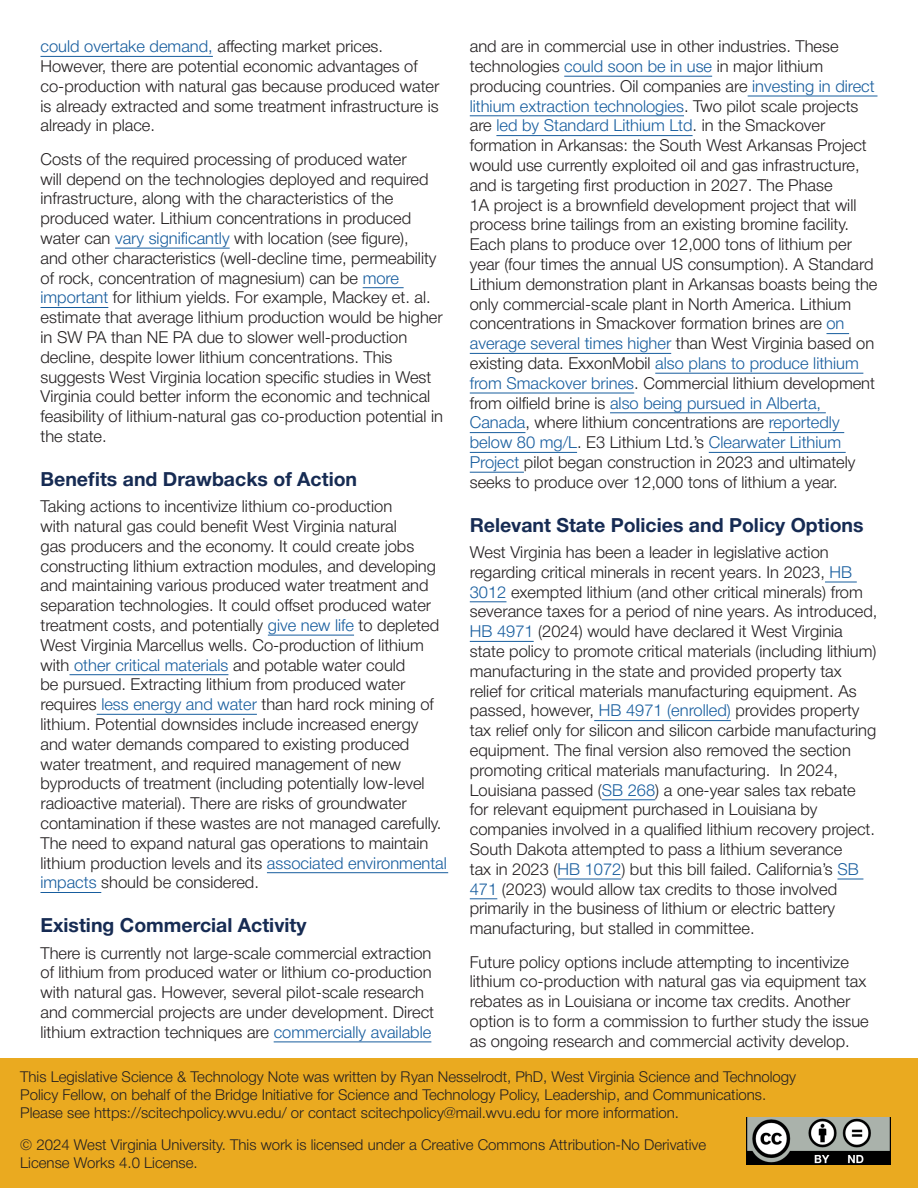
<style>
.page{position:relative;width:918px;height:1188px;background:#fff}
.page>*{position:absolute;margin:0;border:0;box-sizing:border-box;transform-origin:0 0}
.Heading{font:700 19.5px "Helvetica Neue";color:#162b53}
.t1{font:300 16.5px/19.8px "Helvetica Neue";color:#231f20}
.t2{font:300 15px/18px "Helvetica Neue";color:#231f20}
.s1{color:#175d9e}
</style>
<div class="page">
<div style="left:0;top:1058px;width:918px;height:130px;background:#eaaa20"></div>
<hr style="left:40px;top:56px;width:173px;height:1px;background:#175d9e">
<hr style="left:115px;top:248px;width:115px;height:1px;background:#175d9e">
<hr style="left:363px;top:287px;width:41px;height:1px;background:#175d9e">
<hr style="left:40px;top:307px;width:68px;height:1px;background:#175d9e">
<hr style="left:268px;top:635px;width:86px;height:1px;background:#175d9e">
<hr style="left:70px;top:674px;width:158px;height:1px;background:#175d9e">
<hr style="left:97px;top:714px;width:160px;height:1px;background:#175d9e">
<hr style="left:267px;top:872px;width:181px;height:1px;background:#175d9e">
<hr style="left:40px;top:892px;width:61px;height:1px;background:#175d9e">
<hr style="left:274px;top:1041px;width:157px;height:1px;background:#175d9e">
<img style="left:746px;top:1118px;width:145px;height:46px">
<hr style="left:564px;top:76px;width:148px;height:1px;background:#175d9e">
<hr style="left:748px;top:96px;width:129px;height:1px;background:#175d9e">
<hr style="left:470px;top:115px;width:214px;height:1px;background:#175d9e">
<hr style="left:496px;top:135px;width:197px;height:1px;background:#175d9e">
<svg style="left:826px;top:333px;width:23px;height:1px"></svg>
<hr style="left:470px;top:353px;width:201px;height:1px;background:#175d9e">
<hr style="left:655px;top:373px;width:208px;height:1px;background:#175d9e">
<hr style="left:470px;top:393px;width:164px;height:1px;background:#175d9e">
<hr style="left:610px;top:412px;width:216px;height:1px;background:#175d9e">
<hr style="left:470px;top:432px;width:55px;height:1px;background:#175d9e">
<hr style="left:769px;top:432px;width:75px;height:1px;background:#175d9e">
<hr style="left:470px;top:452px;width:107px;height:1px;background:#175d9e">
<hr style="left:709px;top:452px;width:137px;height:1px;background:#175d9e">
<hr style="left:470px;top:472px;width:54px;height:1px;background:#175d9e">
<hr style="left:825px;top:582px;width:32px;height:1px;background:#175d9e">
<hr style="left:470px;top:601px;width:36px;height:1px;background:#175d9e">
<hr style="left:470px;top:641px;width:64px;height:1px;background:#175d9e">
<hr style="left:594px;top:720px;width:137px;height:1px;background:#175d9e">
<hr style="left:602px;top:799px;width:53px;height:1px;background:#175d9e">
<hr style="left:558px;top:879px;width:63px;height:1px;background:#175d9e">
<svg style="left:837px;top:879px;width:26px;height:1px"></svg>
<svg style="left:470px;top:898px;width:27px;height:1px"></svg>
<p class="t1" style="left:40px;top:35px;width:400px"><span class="s1">could overtake demand,</span> affecting market prices.<br>However, there are potential economic advantages of co-production with natural gas because produced water is already extracted and some treatment infrastructure is already in place.</p>
<p class="t1" style="left:40px;top:148px;width:404px">Costs of the required processing of produced water<br>will depend on the technologies deployed and required infrastructure, along with the characteristics of the produced water. Lithium concentrations in produced water can <span class="s1">vary significantly</span> with location (see figure),<br>and other characteristics (well-decline time, permeability of rock, concentration of magnesium) can be <span class="s1">more important</span> for lithium yields. For example, Mackey et. al. estimate that average lithium production would be higher in SW PA than NE PA due to slower well-production decline, despite lower lithium concentrations. This suggests West Virginia location specific studies in West Virginia could better inform the economic and technical feasibility of lithium-natural gas co-production potential in the state.</p>
<p class="Heading" style="left:40px;top:463px;width:318px">Benefits and Drawbacks of Action</p>
<p class="t1" style="left:40px;top:495px;width:408px">Taking actions to incentivize lithium co-production<br>with natural gas could benefit West Virginia natural<br>gas producers and the economy. It could create jobs constructing lithium extraction modules, and developing and maintaining various produced water treatment and separation technologies. It could offset produced water treatment costs, and potentially <span class="s1">give new life</span> to depleted West Virginia Marcellus wells. Co-production of lithium with <span class="s1">other critical materials</span> and potable water could<br>be pursued. Extracting lithium from produced water requires <span class="s1">less energy and water</span> than hard rock mining of lithium. Potential downsides include increased energy and water demands compared to existing produced water treatment, and required management of new byproducts of treatment (including potentially low-level radioactive material). There are risks of groundwater contamination if these wastes are not managed carefully.<br>The need to expand natural gas operations to maintain lithium production levels and its <span class="s1">associated environmental impacts</span> should be considered.</p>
<p class="Heading" style="left:40px;top:910px;width:267px">Existing Commercial Activity</p>
<p class="t1" style="left:40px;top:942px;width:395px">There is currently not large-scale commercial extraction of lithium from produced water or lithium co-production with natural gas. However, several pilot-scale research and commercial projects are under development. Direct lithium extraction techniques are <span class="s1">commercially available</span></p>
<p class="t1" style="left:470px;top:35px;width:409px">and are in commercial use in other industries. These technologies <span class="s1">could soon be in use</span> in major lithium producing countries. Oil companies are <span class="s1">investing in direct lithium extraction technologies</span>. Two pilot scale projects are <span class="s1">led by Standard Lithium Ltd</span>. in the Smackover formation in Arkansas: the South West Arkansas Project would use currently exploited oil and gas infrastructure, and is targeting first production in 2027. The Phase<br>1A project is a brownfield development project that will process brine tailings from an existing bromine facility.<br>Each plans to produce over 12,000 tons of lithium per year (four times the annual US consumption). A Standard Lithium demonstration plant in Arkansas boasts being the only commercial-scale plant in North America. Lithium concentrations in Smackover formation brines are <span class="s1">on average several times higher</span> than West Virginia based on existing data. ExxonMobil <span class="s1">also plans to produce lithium from Smackover brines</span>. Commercial lithium development from oilfield brine is <span class="s1">also being pursued in Alberta, Canada</span>, where lithium concentrations are <span class="s1">reportedly below 80 mg/L</span>. E3 Lithium Ltd.’s <span class="s1">Clearwater Lithium Project</span> pilot began construction in 2023 and ultimately seeks to produce over 12,000 tons of lithium a year.</p>
<p class="Heading" style="left:470px;top:509px;width:395px">Relevant State Policies and Policy Options</p>
<p class="t1" style="left:470px;top:541px;width:409px">West Virginia has been a leader in legislative action regarding critical minerals in recent years. In 2023, <span class="s1">HB 3012</span> exempted lithium (and other critical minerals) from severance taxes for a period of nine years. As introduced, <span class="s1">HB 4971</span> (2024) would have declared it West Virginia state policy to promote critical materials (including lithium) manufacturing in the state and provided property tax relief for critical materials manufacturing equipment. As passed, however, <span class="s1">HB 4971 (enrolled)</span> provides property tax relief only for silicon and silicon carbide manufacturing equipment. The final version also removed the section promoting critical materials manufacturing. In 2024, Louisiana passed (<span class="s1">SB 268</span>) a one-year sales tax rebate for relevant equipment purchased in Louisiana by companies involved in a qualified lithium recovery project.<br>South Dakota attempted to pass a lithium severance<br>tax in 2023 (<span class="s1">HB 1072</span>) but this bill failed. California’s <span class="s1">SB 471</span> (2023) would allow tax credits to those involved primarily in the business of lithium or electric battery manufacturing, but stalled in committee.</p>
<p class="t1" style="left:470px;top:951px;width:401px">Future policy options include attempting to incentivize lithium co-production with natural gas via equipment tax rebates as in Louisiana or income tax credits. Another option is to form a commission to further study the issue as ongoing research and commercial activity develop.</p>
<p class="t2" style="left:20px;top:1067px;width:777px">This Legislative Science &amp; Technology Note was written by Ryan Nesselrodt, PhD, West Virginia Science and Technology<br>Policy Fellow, on behalf of the Bridge Initiative for Science and Technology Policy, Leadership, and Communications.<br>Please see https://scitechpolicy.wvu.edu/ or contact scitechpolicy@mail.wvu.edu for more information.</p>
<p class="t2" style="left:20px;top:1134px;width:688px">© 2024 West Virginia University. This work is licensed under a Creative Commons Attribution-No Derivative<br>License Works 4.0 License.</p>
</div>
